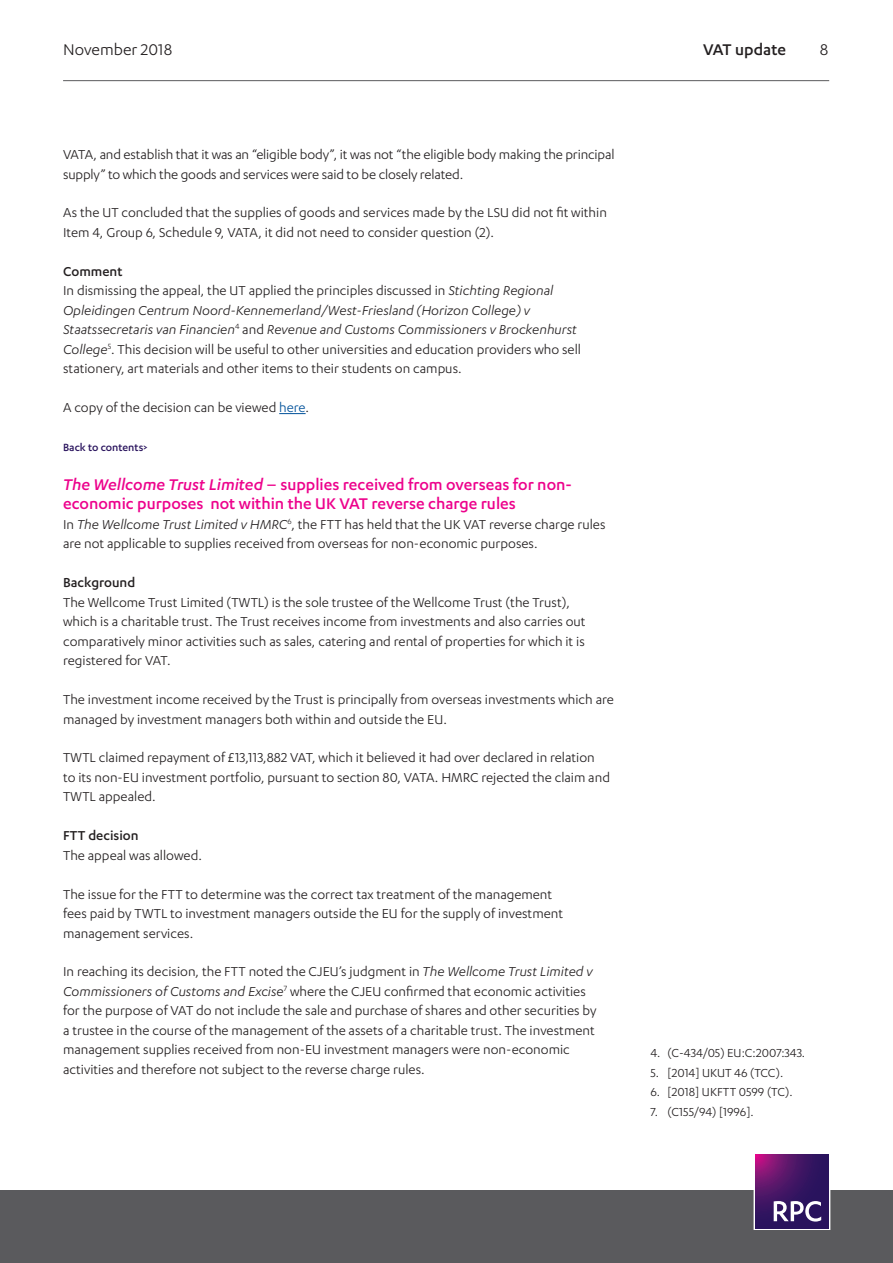
<style>
.page{position:relative;width:893px;height:1263px;background:#fff}
.page>*{position:absolute;margin:0;border:0;box-sizing:border-box;transform-origin:0 0}
.Heading_2__pink{font:500 18px/19.5px "Karbon";color:#ed028c}
.t1{font:18px "Karbon";color:#231f20}
.t2{font:500 18px "Karbon";color:#231f20}
.Body{font:15px/19.5px "Karbon";color:#231f20}
.Heading_3{font:500 15px "Karbon";color:#231f20}
.t3{font:13.5px "Karbon";color:#231f20}
.Body-2{font:500 12px "Karbon";color:#29135d}
.s1{font-style:italic}
.s2{color:#01519a}
</style>
<div class="page">
<hr style="left:63px;top:80px;width:766px;height:1px;background:#5a5a5d">
<div style="left:0;top:1191px;width:893px;height:72px;background:#5a5a5d"></div>
<div style="left:754px;top:1153px;width:76px;height:77px;border:1px solid #fff"></div>
<svg style="left:755px;top:1155px;width:74px;height:73px;background:#461565"></svg>
<svg style="left:774px;top:1201px;width:47px;height:20px"></svg>
<svg style="left:279px;top:413px;width:27px;height:1px"></svg>
<p class="t1" style="left:63px;top:39px;width:111px">November 2018</p>
<p class="t2" style="left:703px;top:39px;width:84px">VAT update</p>
<p class="t1" style="left:820px;top:39px;width:10px">8</p>
<p class="Body" style="left:63px;top:144px;width:553px">VATA, and establish that it was an “eligible body”, it was not “the eligible body making the principal supply” to which the goods and services were said to be closely related.</p>
<p class="Body" style="left:63px;top:203px;width:545px">As the UT concluded that the supplies of goods and services made by the LSU did not fit within<br>Item 4, Group 6, Schedule 9, VATA, it did not need to consider question (2).</p>
<p class="Heading_3" style="left:63px;top:263px;width:61px">Comment</p>
<p class="Body" style="left:63px;top:280px;width:519px">In dismissing the appeal, the UT applied the principles discussed in <span class="s1">Stichting Regional Opleidingen Centrum Noord-Kennemerland/West-Friesland (Horizon College) v Staatssecretaris van Financien</span><sup>4</sup> and <span class="s1">Revenue and Customs Commissioners v Brockenhurst College</span><sup>5</sup>. This decision will be useful to other universities and education providers who sell stationery, art materials and other items to their students on campus.</p>
<p class="Body" style="left:63px;top:397px;width:248px">A copy of the decision can be viewed <span class="s2">here</span>.</p>
<p class="Body-2" style="left:63px;top:441px;width:86px">Back to contents&gt;</p>
<p class="Heading_2__pink" style="left:63px;top:474px;width:510px"><span class="s1">The Wellcome Trust Limited</span> – supplies received from overseas for non&shy;economic purposes not within the UK VAT reverse charge rules</p>
<p class="Body" style="left:63px;top:514px;width:544px">In <span class="s1">The Wellcome Trust Limited v HMRC</span><sup>6</sup>, the FTT has held that the UK VAT reverse charge rules are not applicable to supplies received from overseas for non-economic purposes.</p>
<p class="Heading_3" style="left:63px;top:574px;width:74px">Background</p>
<p class="Body" style="left:63px;top:592px;width:524px">The Wellcome Trust Limited (TWTL) is the sole trustee of the Wellcome Trust (the Trust), which is a charitable trust. The Trust receives income from investments and also carries out comparatively minor activities such as sales, catering and rental of properties for which it is registered for VAT.</p>
<p class="Body" style="left:63px;top:689px;width:552px">The investment income received by the Trust is principally from overseas investments which are managed by investment managers both within and outside the EU.</p>
<p class="Body" style="left:63px;top:748px;width:548px">TWTL claimed repayment of £13,113,882 VAT, which it believed it had over declared in relation to its non-EU investment portfolio, pursuant to section 80, VATA. HMRC rejected the claim and<br>TWTL appealed.</p>
<p class="Heading_3" style="left:63px;top:827px;width:77px">FTT decision</p>
<p class="Body" style="left:63px;top:845px;width:140px">The appeal was allowed.</p>
<p class="Body" style="left:63px;top:884px;width:502px">The issue for the FTT to determine was the correct tax treatment of the management fees paid by TWTL to investment managers outside the EU for the supply of investment management services.</p>
<p class="Body" style="left:63px;top:962px;width:535px">In reaching its decision, the FTT noted the CJEU’s judgment in <span class="s1">The Wellcome Trust Limited v Commissioners of Customs and Excise</span><sup>7</sup> where the CJEU confirmed that economic activities for the purpose of VAT do not include the sale and purchase of shares and other securities by a trustee in the course of the management of the assets of a charitable trust. The investment management supplies received from non-EU investment managers were non-economic activities and therefore not subject to the reverse charge rules.</p>
<p class="t3" style="left:651px;top:1046px;width:156px">4. (C-434/05) EU:C:2007:343.</p>
<p class="t3" style="left:651px;top:1065px;width:134px">5. [2014] UKUT 46 (TCC).</p>
<p class="t3" style="left:651px;top:1085px;width:144px">6. [2018] UKFTT 0599 (TC).</p>
<p class="t3" style="left:651px;top:1104px;width:105px">7. (C155/94) [1996].</p>
</div>
